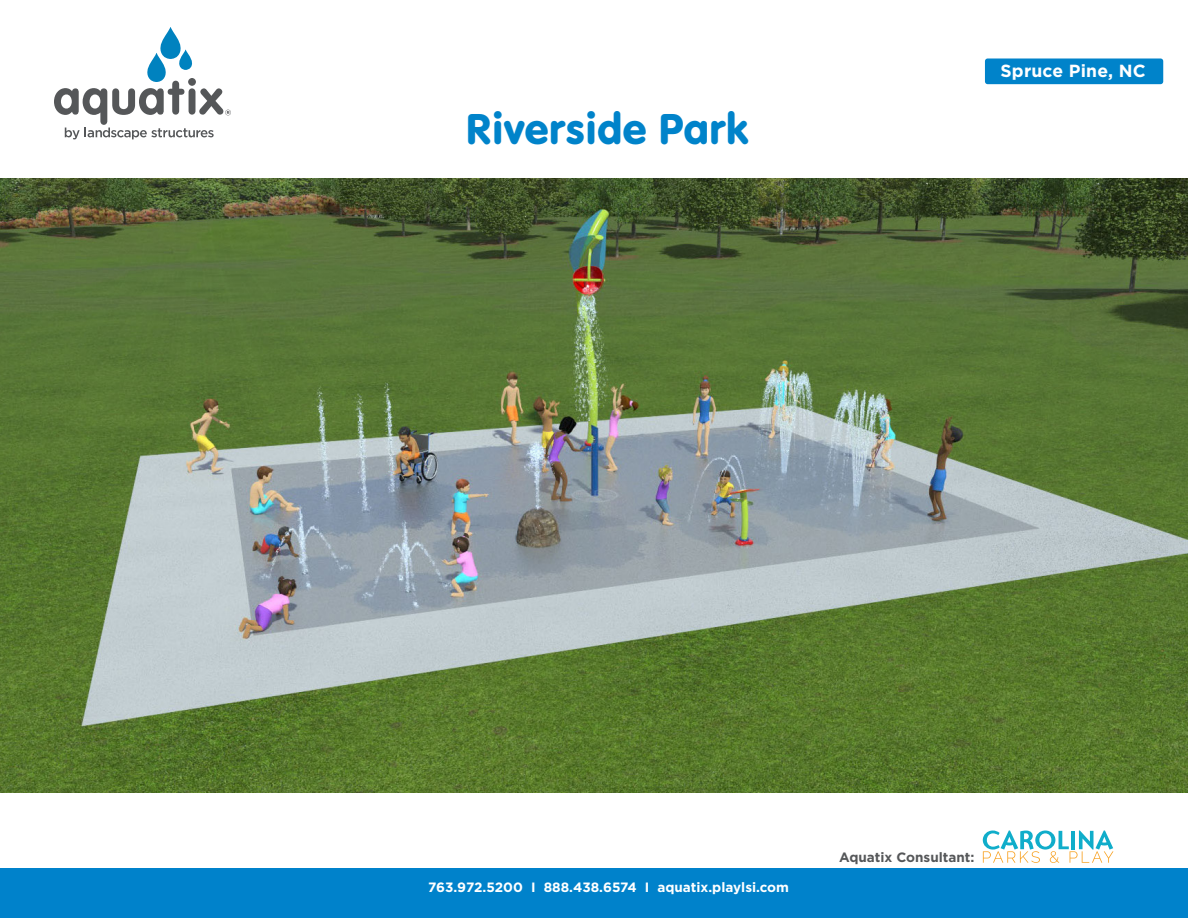
<style>
.page{position:relative;width:1188px;height:918px;background:#fff}
.page>*{position:absolute;margin:0;border:0;box-sizing:border-box;transform-origin:0 0}
.t1{font:45px "VAG Rundschrift D";letter-spacing:.01em;color:#0083ca}
.t2{font:700 17.55px "Gotham";letter-spacing:.01em;color:#fff}
.t3{font:700 13.5px "Gotham";color:#fff}
.Pricing_Mechanical{font:700 13.5px "Gotham";color:#555759}
</style>
<div class="page">
<div style="left:985px;top:58px;width:178px;height:26px;background:#0083ca;border-radius:3px"></div>
<div style="left:0;top:869px;width:1188px;height:49px;background:#0082cb"></div>
<svg style="left:54px;top:27px;width:177px;height:112px"></svg>
<svg style="left:983px;top:831px;width:130px;height:32px"></svg>
<img style="left:0;top:179px;width:1188px;height:614px">
<p class="t1" style="left:466px;top:103px;width:284px">Riverside Park</p>
<p class="t2" style="left:1001px;top:59px;width:147px">Spruce Pine, NC</p>
<p class="t3" style="left:428px;top:878px;width:362px">763.972.5200 I 888.438.6574 I aquatix.playlsi.com</p>
<p class="Pricing_Mechanical" style="left:839px;top:848px;width:137px">Aquatix Consultant:</p>
</div>
